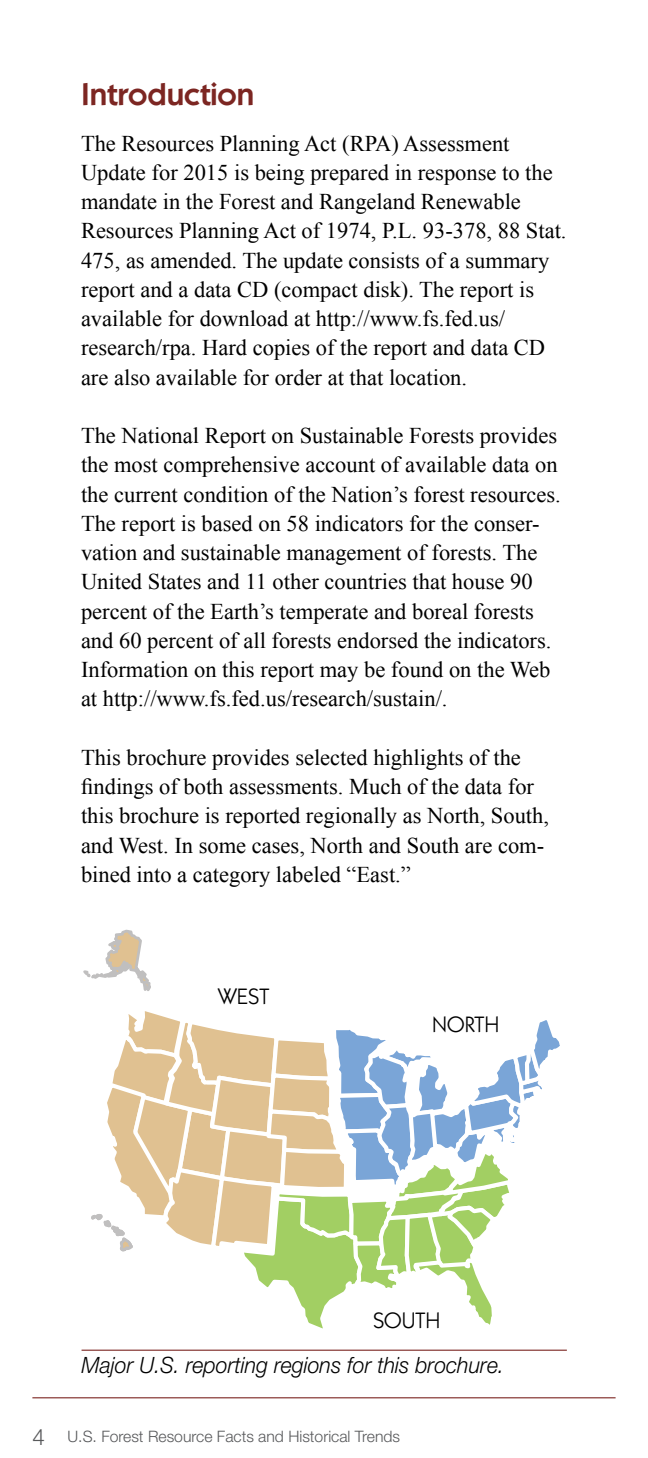
<style>
.page{position:relative;width:648px;height:1458px;background:#fff}
.page>*{position:absolute;margin:0;border:0;box-sizing:border-box;transform-origin:0 0}
.L1{font:600 31.5px "Itc Kabel";color:#7c2622}
.t1{font:22.5px/29.2px "Times New Roman";color:#000}
.figures{font:italic 300 22.5px "Helvetica Neue";color:#000;scale:.95 1}
.t2{font:22.5px "Itc Kabel";color:#010101}
.t3{font:300 15.75px "Helvetica Neue";color:#58595b}
.s1{font-size:22.5px}
</style>
<div class="page">
<hr style="left:32px;top:1397px;width:584px;height:1px;background:#7c2622">
<svg style="left:83px;top:929px;width:477px;height:400px"></svg>
<hr style="left:82px;top:1350px;width:485px;height:1px;background:#7c2622">
<p class="L1" style="left:81px;top:76px;width:175px">Introduction</p>
<p class="t1" style="left:81px;top:128px;width:487px">The Resources Planning Act (RPA) Assessment Update for 2015 is being prepared in response to the mandate in the Forest and Rangeland Renewable Resources Planning Act of 1974, P.L. 93-378, 88 Stat.<br>475, as amended. The update consists of a summary report and a data CD (compact disk). The report is available for download at http://www.fs.fed.us/ research/rpa. Hard copies of the report and data CD are also available for order at that location.</p>
<p class="t1" style="left:81px;top:421px;width:481px">The National Report on Sustainable Forests provides the most comprehensive account of available data on the current condition of the Nation’s forest resources.<br>The report is based on 58 indicators for the conser&shy;vation and sustainable management of forests. The United States and 11 other countries that house 90 percent of the Earth’s temperate and boreal forests and 60 percent of all forests endorsed the indicators.<br>Information on this report may be found on the Web at http://www.fs.fed.us/research/sustain/.</p>
<p class="t1" style="left:81px;top:742px;width:470px">This brochure provides selected highlights of the findings of both assessments. Much of the data for this brochure is reported regionally as North, South, and West. In some cases, North and South are com&shy;bined into a category labeled “East.”</p>
<p class="t2" style="left:218px;top:983px;width:53px">WEST</p>
<p class="t2" style="left:432px;top:1011px;width:69px">NORTH</p>
<p class="t2" style="left:373px;top:1307px;width:69px">SOUTH</p>
<p class="figures" style="left:82px;top:1352px;width:446px">Major U.S. reporting regions for this brochure.</p>
<p class="t3" style="left:32px;top:1427px;width:369px"><span class="s1">4</span> U.S. Forest Resource Facts and Historical Trends</p>
</div>
